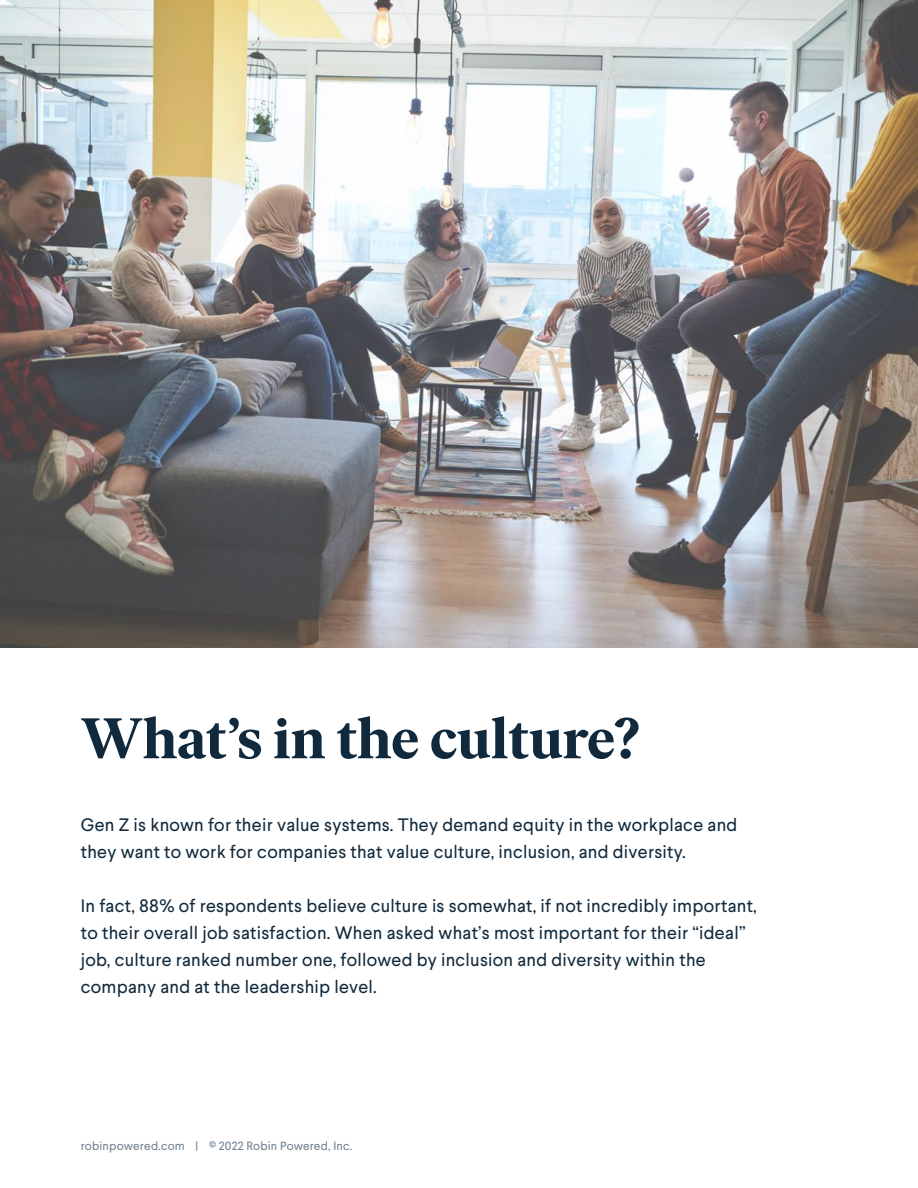
<style>
.page{position:relative;width:918px;height:1188px;background:#fff}
.page>*{position:absolute;margin:0;border:0;box-sizing:border-box;transform-origin:0 0}
.t1{font:700 57px "Ivar Headline";color:#10293c}
.t2{font:18px/27px "Larsseit";letter-spacing:.015em;color:#10293c}
.t3{font:12px "Larsseit";letter-spacing:.015em;color:#718191}
</style>
<div class="page">
<img style="left:0;top:0;width:918px;height:648px">
<h1 class="t1" style="left:81px;top:706px;width:560px">What’s in the culture?</h1>
<p class="t2" style="left:81px;top:811px;width:658px">Gen Z is known for their value systems. They demand equity in the workplace and they want to work for companies that value culture, inclusion, and diversity.</p>
<p class="t2" style="left:81px;top:892px;width:678px">In fact, 88% of respondents believe culture is somewhat, if not incredibly important, to their overall job satisfaction. When asked what’s most important for their “ideal” job, culture ranked number one, followed by inclusion and diversity within the company and at the leadership level.</p>
<p class="t3" style="left:81px;top:1138px;width:273px">robinpowered.com | © 2022 Robin Powered, Inc.</p>
</div>
